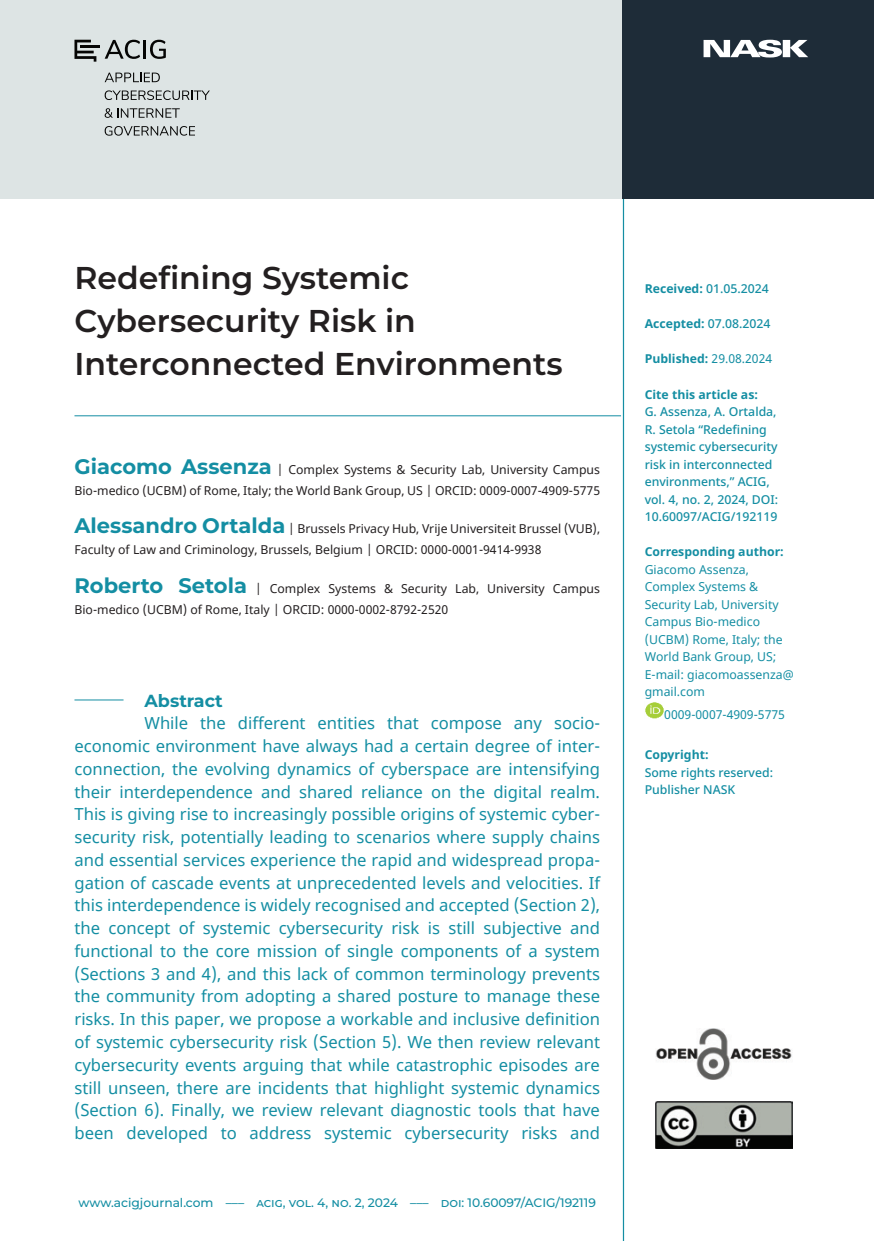
<style>
.page{position:relative;width:874px;height:1241px;background:#fff}
.page>*{position:absolute;margin:0;border:0;box-sizing:border-box;transform-origin:0 0}
.AT{font:600 31.5px/42.9px "Montserrat";color:#231f20}
.ABSH{font:700 17.5px "Montserrat";color:#148ea3}
.ABS{font:16.62px/22.8px "Noto Sans";color:#148ea3;text-align:justify}
.AU{font:12.25px/21px "Noto Sans";color:#231f20}
.fmTxt{font:500 12.25px/17.5px "Noto Sans";color:#148ea3}
.FN{font:12.25px/17.5px "Noto Sans";color:#148ea3}
.t1{font:500 12.25px "Montserrat";color:#148ea3}
.FN-2{font:700 12.25px "Noto Sans";color:#148ea3}
.s1{font-family:"Montserrat";font-weight:700;font-size:21px;color:#148ea3}
.s2{font-weight:700}
.s3{font-weight:400}
</style>
<div class="page">
<hr style="left:622px;top:0;width:1px;height:1240px;background:#148ea3">
<div style="left:0;top:0;width:622px;height:198px;background:#dde4e4"></div>
<div style="left:622px;top:0;width:251px;height:198px;background:#1e2c38"></div>
<svg style="left:703px;top:40px;width:104px;height:17px"></svg>
<svg style="left:105px;top:40px;width:35px;height:19px"></svg>
<hr style="left:143px;top:40px;width:3px;height:19px;background:#050504">
<svg style="left:150px;top:40px;width:16px;height:19px"></svg>
<svg style="left:105px;top:73px;width:55px;height:9px"></svg>
<svg style="left:105px;top:90px;width:105px;height:10px"></svg>
<svg style="left:105px;top:108px;width:75px;height:10px"></svg>
<svg style="left:105px;top:126px;width:90px;height:9px"></svg>
<hr style="left:80px;top:45px;width:19px;height:3px;background:#050504">
<svg style="left:74px;top:40px;width:22px;height:22px"></svg>
<hr style="left:74px;top:415px;width:546px;height:1px;background:#148ea3">
<hr style="left:74px;top:699px;width:49px;height:1px;background:#148ea3">
<img style="left:645px;top:702px;width:19px;height:16px">
<img style="left:655px;top:1028px;width:136px;height:51px">
<img style="left:655px;top:1101px;width:136px;height:47px">
<p class="AT" style="left:74px;top:255px;width:489px">Redefining Systemic<br>Cybersecurity Risk in<br>Interconnected Environments</p>
<p class="AU" style="left:74px;top:459px;width:527px"><span class="s1">Giacomo Assenza</span> | Complex Systems &amp; Security Lab, University Campus<br>Bio-medico (UCBM) of Rome, Italy; the World Bank Group, US | ORCID: 0009-0007-4909-5775</p>
<p class="AU" style="left:74px;top:518px;width:527px"><span class="s1">Alessandro Ortalda</span> | Brussels Privacy Hub, Vrije Universiteit Brussel (VUB),<br>Faculty of Law and Criminology, Brussels, Belgium | ORCID: 0000-0001-9414-9938</p>
<p class="AU" style="left:74px;top:578px;width:527px"><span class="s1">Roberto Setola</span> | Complex Systems &amp; Security Lab, University Campus<br>Bio-medico (UCBM) of Rome, Italy | ORCID: 0000-0002-8792-2520</p>
<p class="ABSH" style="left:144px;top:687px;width:80px">Abstract</p>
<p class="ABS" style="left:74px;top:712px;width:527px;text-indent:70px">While the different entities that compose any socio&shy;economic environment have always had a certain degree of inter&shy;connection, the evolving dynamics of cyberspace are intensifying their interdependence and shared reliance on the digital realm.<br>This is giving rise to increasingly possible origins of systemic cyber&shy;security risk, potentially leading to scenarios where supply chains and essential services experience the rapid and widespread propa&shy;gation of cascade events at unprecedented levels and velocities. If this interdependence is widely recognised and accepted (Section 2), the concept of systemic cybersecurity risk is still subjective and functional to the core mission of single components of a system (Sections 3 and 4), and this lack of common terminology prevents the community from adopting a shared posture to manage these risks. In this paper, we propose a workable and inclusive definition of systemic cybersecurity risk (Section 5). We then review relevant cybersecurity events arguing that while catastrophic episodes are still unseen, there are incidents that highlight systemic dynamics (Section 6). Finally, we review relevant diagnostic tools that have been developed to address systemic cybersecurity risks and</p>
<p class="t1" style="left:79px;top:1193px;width:518px">www.acigjournal.com ––– acig, vol. 4, no. 2, 2024 ––– doi: 10.60097/ACIG/192119</p>
<p class="fmTxt" style="left:644px;top:280px;width:125px"><span class="s2">Received:</span> 01.05.2024</p>
<p class="fmTxt" style="left:644px;top:315px;width:127px"><span class="s2">Accepted:</span> 07.08.2024</p>
<p class="FN-2" style="left:644px;top:350px;width:129px">Published: <span class="s3">29.08.2024</span></p>
<p class="fmTxt" style="left:644px;top:385px;width:135px"><span class="s2">Cite this article as:<br></span>G. Assenza, A. Ortalda,<br>R. Setola “Redefining systemic cybersecurity risk in interconnected environments,” ACIG, vol. 4, no. 2, 2024, DOI:<br>10.60097/ACIG/192119</p>
<p class="FN" style="left:644px;top:543px;width:150px"><span class="s2">Corresponding author:<br></span>Giacomo Assenza,<br>Complex Systems &amp;<br>Security Lab, University<br>Campus Bio-medico (UCBM) Rome, Italy; the<br>World Bank Group, US;<br>E-mail: giacomoassenza@ gmail.com</p>
<p class="FN" style="left:664px;top:706px;width:122px">0009-0007-4909-5775</p>
<p class="fmTxt" style="left:644px;top:746px;width:130px"><span class="s2">Copyright:<br></span>Some rights reserved:<br>Publisher NASK</p>
</div>
